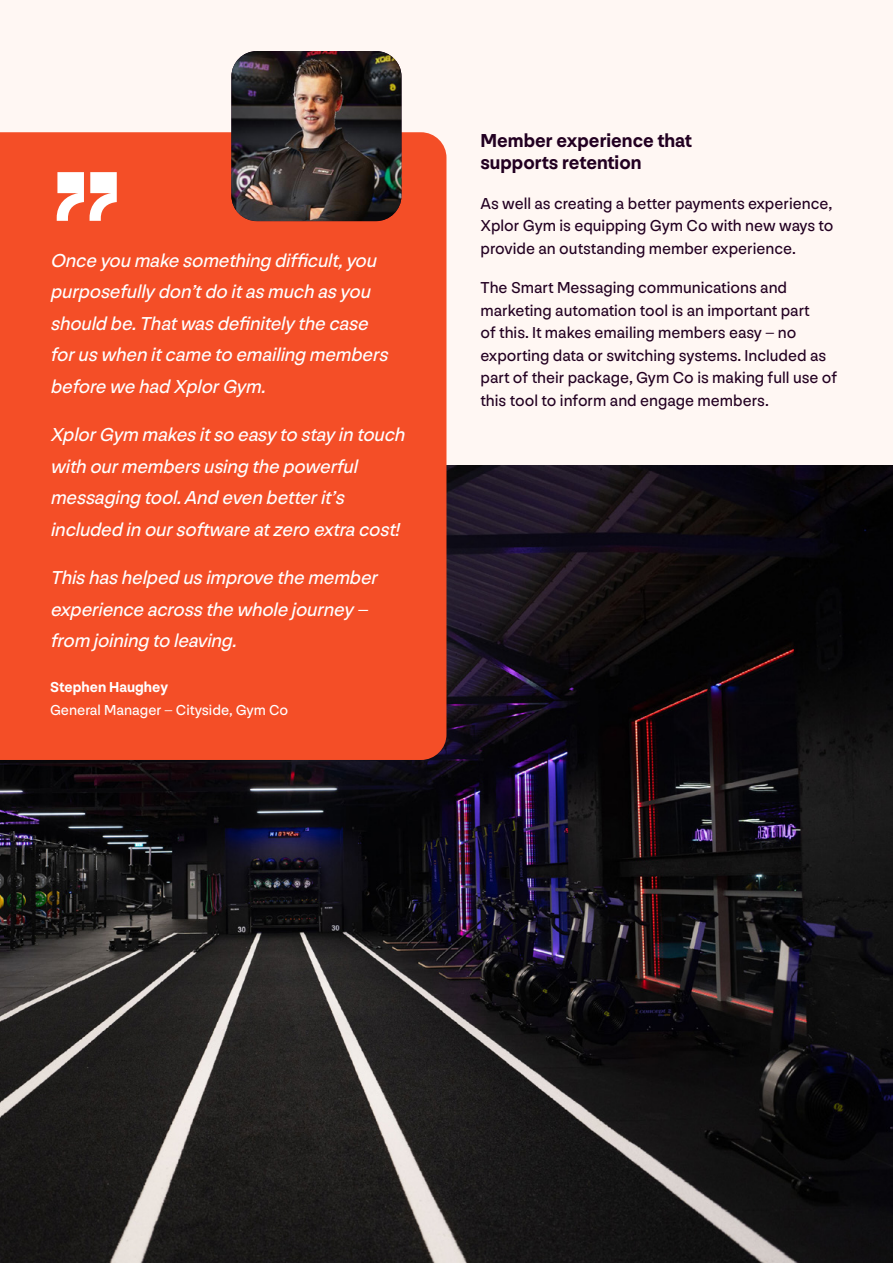
<style>
.page{position:relative;width:893px;height:1263px;background:#fff7f3}
.page>*{position:absolute;margin:0;border:0;box-sizing:border-box;transform-origin:0 0}
.t1{font:900 144px "NN Nouvelle Grotesk STD";color:#fff}
.t2{font:italic 19.5px/31.5px "NN Nouvelle Grotesk STD";color:#fff}
.t3{font:700 19.5px/22.5px "NN Nouvelle Grotesk STD";color:#220021}
.t4{font:16.5px/22.5px "NN Nouvelle Grotesk STD";color:#220021;text-align:justify}
.t5{font:15px "NN Nouvelle Grotesk STD";color:#fff}
.t6{font:700 15px "NN Nouvelle Grotesk STD";color:#fff}
</style>
<div class="page">
<img style="left:0;top:466px;width:893px;height:797px">
<div style="left:0;top:132px;width:446px;height:628px;background:#f44e27"></div>
<img style="left:231px;top:51px;width:170px;height:170px">
<h1 class="t1" style="left:50px;top:124px;width:75px">”</h1>
<p class="t2" style="left:50px;top:245px;width:344px">Onceyoumakesomething difficult,you purposefullydon’tdo itasmuchasyou should be.Thatwasdefinitelythecase foruswhenitcameto emailing members beforewehad XplorGym.</p>
<p class="t2" style="left:50px;top:419px;width:361px">XplorGym makesitso easyto stayintouch withourmembersusing thepowerful messaging tool.And evenbetterit’s included inoursoftwareatzero extracost!</p>
<p class="t2" style="left:50px;top:562px;width:334px">Thishashelped usimprovethemember experienceacrossthewholejourney– from joining to leaving.</p>
<p class="t6" style="left:50px;top:677px;width:120px">Stephen Haughey</p>
<p class="t5" style="left:50px;top:700px;width:240px">General Manager – Cityside, Gym Co</p>
<p class="t3" style="left:480px;top:129px;width:213px">Member experience that supports retention</p>
<p class="t4" style="left:480px;top:192px;width:355px">As well as creating a better payments experience, Xplor Gym is equipping Gym Co with new ways to provide an outstanding member experience.</p>
<p class="t4" style="left:480px;top:277px;width:358px;text-align:left">The Smart Messaging communications and marketing automation tool is an important part<br>of this. It makes emailing members easy – no exporting data or switching systems. Included as part of their package, Gym Co is making full use of this tool to inform and engage members.</p>
</div>
